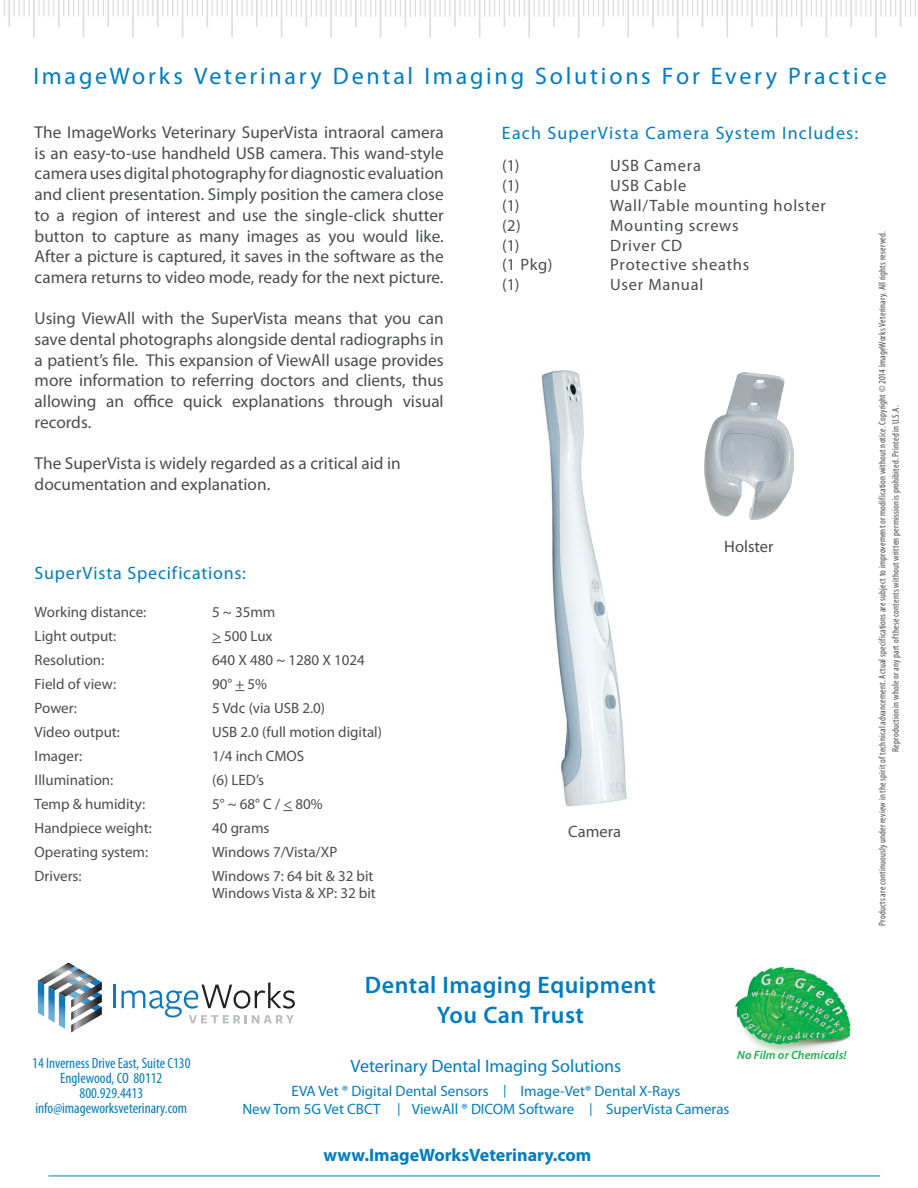
<style>
.page{position:relative;width:918px;height:1188px;background:#fff}
.page>*{position:absolute;margin:0;border:0;box-sizing:border-box;transform-origin:0 0}
.t1{font:24px "Myriad Pro";letter-spacing:.115em;color:#007cc2}
.t2{font:600 24px/30px "Myriad Pro";letter-spacing:.02em;color:#007cc2;text-align:center}
.t3{font:18px "Myriad Pro";letter-spacing:.07em;color:#007cc2}
.t4{font:18px "Myriad Pro";color:#007cc2}
.t5{font:700 18px "Myriad Pro";color:#007cc2}
.t6{font:18px "Myriad Pro";letter-spacing:.045em;color:#007cc2}
.t7{font:17.25px/20.7px "Myriad Pro";color:#4b4c4d;text-align:justify}
.t8{font:16.5px "Myriad Pro";letter-spacing:.045em;color:#4b4c4d}
.t9{font:16.5px "Myriad Pro";color:#4b4c4d}
.t10{font:15px/24px "Myriad Pro";color:#4b4c4d}
.t11{font:15px "Myriad Pro";color:#007cc2}
.t12{font:condensed 15px/15px "Myriad Pro";color:#007cc2;text-align:center}
.t13{font:italic 600 12px "Myriad Pro";letter-spacing:.01em;color:#1ab04b}
.t14{font:condensed 9.75px/13.5px "Myriad Pro";letter-spacing:.02em;color:#4b4c4d;text-align:center}
</style>
<div class="page">
<img style="left:541px;top:370px;width:86px;height:437px">
<img style="left:705px;top:373px;width:88px;height:146px">
<svg style="left:880px;top:0;width:36px;height:27px"></svg>
<hr style="left:875px;top:0;width:2px;height:37px;background:#231f20">
<svg style="left:855px;top:0;width:16px;height:17px"></svg>
<hr style="left:850px;top:0;width:2px;height:27px;background:#231f20">
<svg style="left:831px;top:0;width:16px;height:17px"></svg>
<hr style="left:826px;top:0;width:1px;height:37px;background:#231f20">
<svg style="left:781px;top:0;width:41px;height:27px"></svg>
<hr style="left:776px;top:0;width:2px;height:37px;background:#231f20">
<svg style="left:756px;top:0;width:16px;height:17px"></svg>
<hr style="left:751px;top:0;width:2px;height:27px;background:#231f20">
<svg style="left:732px;top:0;width:16px;height:16px"></svg>
<hr style="left:726px;top:0;width:2px;height:37px;background:#231f20">
<svg style="left:682px;top:0;width:41px;height:27px"></svg>
<hr style="left:677px;top:0;width:2px;height:37px;background:#231f20">
<svg style="left:657px;top:0;width:16px;height:16px"></svg>
<hr style="left:652px;top:0;width:2px;height:27px;background:#231f20">
<svg style="left:633px;top:0;width:16px;height:16px"></svg>
<hr style="left:627px;top:0;width:2px;height:37px;background:#231f20">
<svg style="left:583px;top:0;width:41px;height:27px"></svg>
<hr style="left:578px;top:0;width:1px;height:37px;background:#231f20">
<svg style="left:558px;top:0;width:16px;height:17px"></svg>
<hr style="left:553px;top:0;width:2px;height:27px;background:#231f20">
<svg style="left:534px;top:0;width:16px;height:17px"></svg>
<hr style="left:528px;top:0;width:2px;height:37px;background:#231f20">
<svg style="left:484px;top:0;width:41px;height:27px"></svg>
<hr style="left:479px;top:0;width:1px;height:37px;background:#231f20">
<svg style="left:459px;top:0;width:16px;height:17px"></svg>
<hr style="left:454px;top:0;width:2px;height:27px;background:#231f20">
<svg style="left:435px;top:0;width:16px;height:17px"></svg>
<hr style="left:429px;top:0;width:2px;height:37px;background:#231f20">
<svg style="left:385px;top:0;width:41px;height:27px"></svg>
<hr style="left:380px;top:0;width:1px;height:37px;background:#231f20">
<svg style="left:360px;top:0;width:16px;height:17px"></svg>
<hr style="left:355px;top:0;width:2px;height:27px;background:#231f20">
<svg style="left:335px;top:0;width:16px;height:17px"></svg>
<hr style="left:330px;top:0;width:2px;height:37px;background:#231f20">
<svg style="left:286px;top:0;width:41px;height:27px"></svg>
<hr style="left:281px;top:0;width:1px;height:37px;background:#231f20">
<svg style="left:261px;top:0;width:16px;height:17px"></svg>
<hr style="left:256px;top:0;width:2px;height:27px;background:#231f20">
<svg style="left:236px;top:0;width:16px;height:16px"></svg>
<hr style="left:231px;top:0;width:2px;height:37px;background:#231f20">
<svg style="left:187px;top:0;width:41px;height:27px"></svg>
<hr style="left:182px;top:0;width:1px;height:37px;background:#231f20">
<svg style="left:162px;top:0;width:16px;height:16px"></svg>
<hr style="left:157px;top:0;width:2px;height:27px;background:#231f20">
<svg style="left:137px;top:0;width:16px;height:16px"></svg>
<hr style="left:132px;top:0;width:2px;height:37px;background:#231f20">
<svg style="left:113px;top:0;width:16px;height:16px"></svg>
<hr style="left:107px;top:0;width:2px;height:27px;background:#231f20">
<svg style="left:88px;top:0;width:16px;height:16px"></svg>
<hr style="left:83px;top:0;width:1px;height:37px;background:#231f20">
<svg style="left:63px;top:0;width:16px;height:16px"></svg>
<hr style="left:58px;top:0;width:2px;height:27px;background:#231f20">
<svg style="left:38px;top:0;width:16px;height:16px"></svg>
<hr style="left:33px;top:0;width:2px;height:37px;background:#231f20">
<svg style="left:14px;top:0;width:16px;height:16px"></svg>
<hr style="left:8px;top:0;width:2px;height:27px;background:#231f20">
<svg style="left:3px;top:0;width:2px;height:16px"></svg>
<hr style="left:48px;top:1176px;width:832px;height:1px;background:#007cc2">
<svg style="left:504px;top:1085px;width:1px;height:13px"></svg>
<svg style="left:398px;top:1103px;width:1px;height:13px"></svg>
<img style="left:735px;top:966px;width:116px;height:89px">
<svg style="left:590px;top:1103px;width:1px;height:13px"></svg>
<hr style="left:113px;top:985px;width:3px;height:23px;background:#0e78be">
<svg style="left:122px;top:982px;width:173px;height:41px"></svg>
<svg style="left:38px;top:963px;width:64px;height:69px"></svg>
<h1 class="t1" style="left:33px;top:61px;width:855px">ImageWorks Veterinary Dental Imaging Solutions For Every Practice</h1>
<p class="t7" style="left:35px;top:122px;width:411px">The ImageWorks Veterinary SuperVista intraoral camera is an easy-to-use handheld USB camera. This wand-style camera uses digital photography for diagnostic evaluation and client presentation. Simply position the camera close to a region of interest and use the single-click shutter button to capture as many images as you would like.<br>After a picture is captured, it saves in the software as the camera returns to video mode, ready for the next picture.</p>
<p class="t7" style="left:35px;top:308px;width:411px">Using ViewAll with the SuperVista means that you can save dental photographs alongside dental radiographs in a patient’s file. This expansion of ViewAll usage provides more information to referring doctors and clients, thus allowing an office quick explanations through visual records.</p>
<p class="t7" style="left:35px;top:453px;width:368px">The SuperVista is widely regarded as a critical aid in documentation and explanation.</p>
<p class="t6" style="left:35px;top:562px;width:213px">SuperVista Specifications:</p>
<p class="t10" style="left:35px;top:600px;width:119px">Working distance:<br>Light output:<br>Resolution:<br>Field of view:<br>Power:<br>Video output:<br>Imager:<br>Illumination:<br>Temp &amp; humidity:<br>Handpiece weight:<br>Operating system:<br>Drivers:</p>
<p class="t10" style="left:212px;top:600px;width:171px">5 ~ 35mm<br>&gt; 500 Lux<br>640 X 480 ~ 1280 X 1024<br>90° + 5%<br>5 Vdc (via USB 2.0)<br>USB 2.0 (full motion digital)<br>1/4 inch CMOS<br>(6) LED’s<br>5° ~ 68° C / &lt; 80%<br>40 grams<br>Windows 7/Vista/XP<br>Windows 7: 64 bit &amp; 32 bit</p>
<p class="t10" style="left:212px;top:880px;width:165px">Windows Vista &amp; XP: 32 bit</p>
<p class="t3" style="left:502px;top:121px;width:358px">Each SuperVista Camera System Includes:</p>
<p class="t8" style="left:502px;top:156px;width:19px">(1)</p>
<p class="t8" style="left:610px;top:156px;width:92px">USB Camera</p>
<p class="t8" style="left:502px;top:175px;width:19px">(1)</p>
<p class="t8" style="left:610px;top:175px;width:78px">USB Cable</p>
<p class="t8" style="left:502px;top:195px;width:19px">(1)</p>
<p class="t8" style="left:610px;top:195px;width:217px">Wall/Table mounting holster</p>
<p class="t8" style="left:502px;top:215px;width:20px">(2)</p>
<p class="t8" style="left:610px;top:215px;width:130px">Mounting screws</p>
<p class="t8" style="left:502px;top:235px;width:19px">(1)</p>
<p class="t8" style="left:610px;top:235px;width:73px">Driver CD</p>
<p class="t8" style="left:502px;top:255px;width:52px">(1 Pkg)</p>
<p class="t8" style="left:610px;top:255px;width:140px">Protective sheaths</p>
<p class="t8" style="left:502px;top:274px;width:19px">(1)</p>
<p class="t8" style="left:610px;top:274px;width:95px">User Manual</p>
<p class="t9" style="left:724px;top:536px;width:51px">Holster</p>
<p class="t8" style="left:568px;top:822px;width:54px">Camera</p>
<p class="t12" style="left:32px;top:1055px;width:160px">14 Inverness Drive East, Suite C130<br>Englewood, CO 80112<br>800.929.4413 info@imageworksveterinary.com</p>
<h1 class="t2" style="left:365px;top:969px;width:293px">Dental Imaging Equipment<br>You Can Trust</h1>
<p class="t4" style="left:351px;top:1054px;width:272px">Veterinary Dental Imaging Solutions</p>
<p class="t11" style="left:292px;top:1082px;width:199px">EVA Vet ® Digital Dental Sensors</p>
<p class="t11" style="left:521px;top:1082px;width:161px">Image-Vet® Dental X-Rays</p>
<p class="t11" style="left:242px;top:1100px;width:140px">New Tom 5G Vet CBCT</p>
<p class="t11" style="left:412px;top:1100px;width:164px">ViewAll ® DICOM Software</p>
<p class="t11" style="left:606px;top:1100px;width:125px">SuperVista Cameras</p>
<p class="t13" style="left:737px;top:1047px;width:111px">No Film or Chemicals!</p>
<p class="t5" style="left:324px;top:1143px;width:269px">www.ImageWorksVeterinary.com</p>
<p class="t14" style="left:875px;top:926px;width:696px;rotate:-90deg">Products are continuously under review in the spirit of technical advancement. Actual specifications are subject to improvement or modification without notice. Copyright © 2014 ImageWorks Veterinary. All rights reserved.<br>Reproduction in whole or any part of these contents without written permission is prohibited. Printed in U.S.A.</p>
</div>
